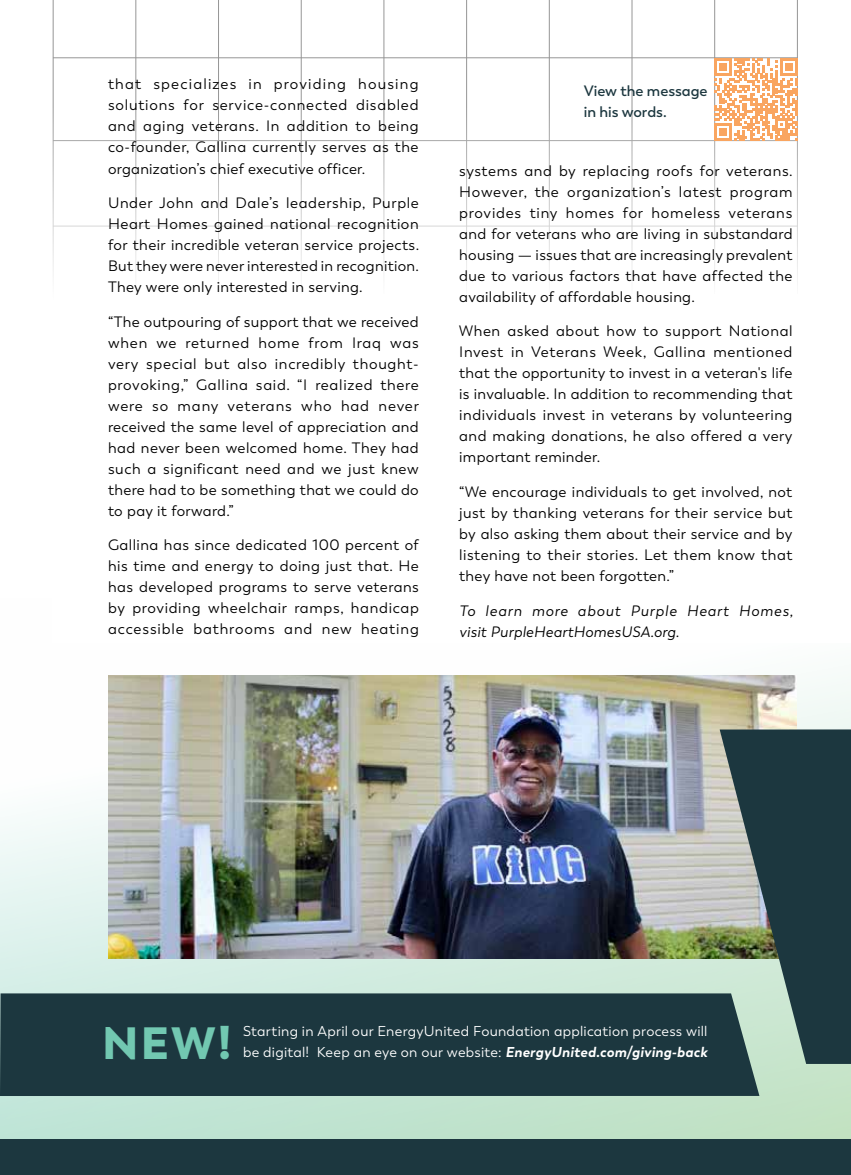
<style>
.page{position:relative;width:851px;height:1175px;background:#fff}
.page>*{position:absolute;margin:0;border:0;box-sizing:border-box;transform-origin:0 0}
.t1{font:900 45px "Trenda";color:#72c8b1}
.t2{font:15px/21px "Trenda";letter-spacing:.02em;color:#000;text-align:justify}
.t3{font:italic 15px/21px "Trenda";letter-spacing:.02em;color:#000}
.t4{font:600 15px/21px "Trenda";letter-spacing:-.005em;color:#1c373f}
.t5{font:14.25px "Trenda";letter-spacing:.02em;color:#fff}
.s1{font-weight:700;font-style:italic}
</style>
<div class="page">
<svg style="left:0;top:682px;width:850px;height:457px"></svg>
<hr style="left:797px;top:0;width:1px;height:294px;background:#000">
<hr style="left:53px;top:58px;width:744px;height:1px;background:#000">
<hr style="left:53px;top:140px;width:744px;height:1px;background:#000">
<hr style="left:53px;top:226px;width:744px;height:1px;background:#000">
<hr style="left:549px;top:0;width:1px;height:294px;background:#000">
<hr style="left:631px;top:0;width:1px;height:294px;background:#000">
<hr style="left:714px;top:0;width:1px;height:294px;background:#000">
<hr style="left:136px;top:0;width:1px;height:294px;background:#000">
<hr style="left:53px;top:0;width:1px;height:336px;background:#000">
<hr style="left:218px;top:0;width:1px;height:294px;background:#000">
<hr style="left:301px;top:0;width:1px;height:294px;background:#000">
<hr style="left:383px;top:0;width:1px;height:294px;background:#000">
<hr style="left:466px;top:0;width:1px;height:294px;background:#000">
<div style="left:0;top:1139px;width:850px;height:35px;background:#1c373f"></div>
<img style="left:108px;top:675px;width:688px;height:283px">
<svg style="left:719px;top:729px;width:131px;height:335px;background:#4a6161"></svg>
<svg style="left:714px;top:58px;width:83px;height:83px"></svg>
<div style="left:0;top:993px;width:759px;height:103px;background:#1c373f"></div>
<p class="t2" style="left:108px;top:74px;width:312px">that specializes in providing housing solutions for service-connected disabled and aging veterans. In addition to being co-founder, Gallina currently serves as the organization’s chief executive officer.</p>
<p class="t2" style="left:108px;top:192px;width:312px">Under John and Dale’s leadership, Purple Heart Homes gained national recognition for their incredible veteran service projects.<br>But they were never interested in recognition.<br>They were only interested in serving.</p>
<p class="t2" style="left:108px;top:311px;width:312px">“The outpouring of support that we received when we returned home from Iraq was very special but also incredibly thought&shy;provoking,” Gallina said. “I realized there were so many veterans who had never received the same level of appreciation and had never been welcomed home. They had such a significant need and we just knew there had to be something that we could do to pay it forward.”</p>
<p class="t2" style="left:108px;top:534px;width:312px">Gallina has since dedicated 100 percent of his time and energy to doing just that. He has developed programs to serve veterans by providing wheelchair ramps, handicap accessible bathrooms and new heating</p>
<p class="t4" style="left:584px;top:80px;width:125px">View the message in his words.</p>
<p class="t2" style="left:459px;top:160px;width:335px">systems and by replacing roofs for veterans.<br>However, the organization’s latest program provides tiny homes for homeless veterans and for veterans who are living in substandard housing — issues that are increasingly prevalent due to various factors that have affected the availability of affordable housing.</p>
<p class="t2" style="left:459px;top:321px;width:335px">When asked about how to support National Invest in Veterans Week, Gallina mentioned that the opportunity to invest in a veteran's life is invaluable. In addition to recommending that individuals invest in veterans by volunteering and making donations, he also offered a very important reminder.</p>
<p class="t2" style="left:459px;top:481px;width:335px">“We encourage individuals to get involved, not just by thanking veterans for their service but by also asking them about their service and by listening to their stories. Let them know that they have not been forgotten.”</p>
<p class="t3" style="left:459px;top:600px;width:335px">To learn more about Purple Heart Homes, visit PurpleHeartHomesUSA.org.</p>
<h1 class="t1" style="left:102px;top:1014px;width:131px">NEW!</h1>
<p class="t5" style="left:243px;top:1022px;width:466px">Starting in April our EnergyUnited Foundation application process will</p>
<p class="t5" style="left:243px;top:1044px;width:466px">be digital! Keep an eye on our website: <span class="s1">EnergyUnited.com/giving-back</span></p>
</div>
